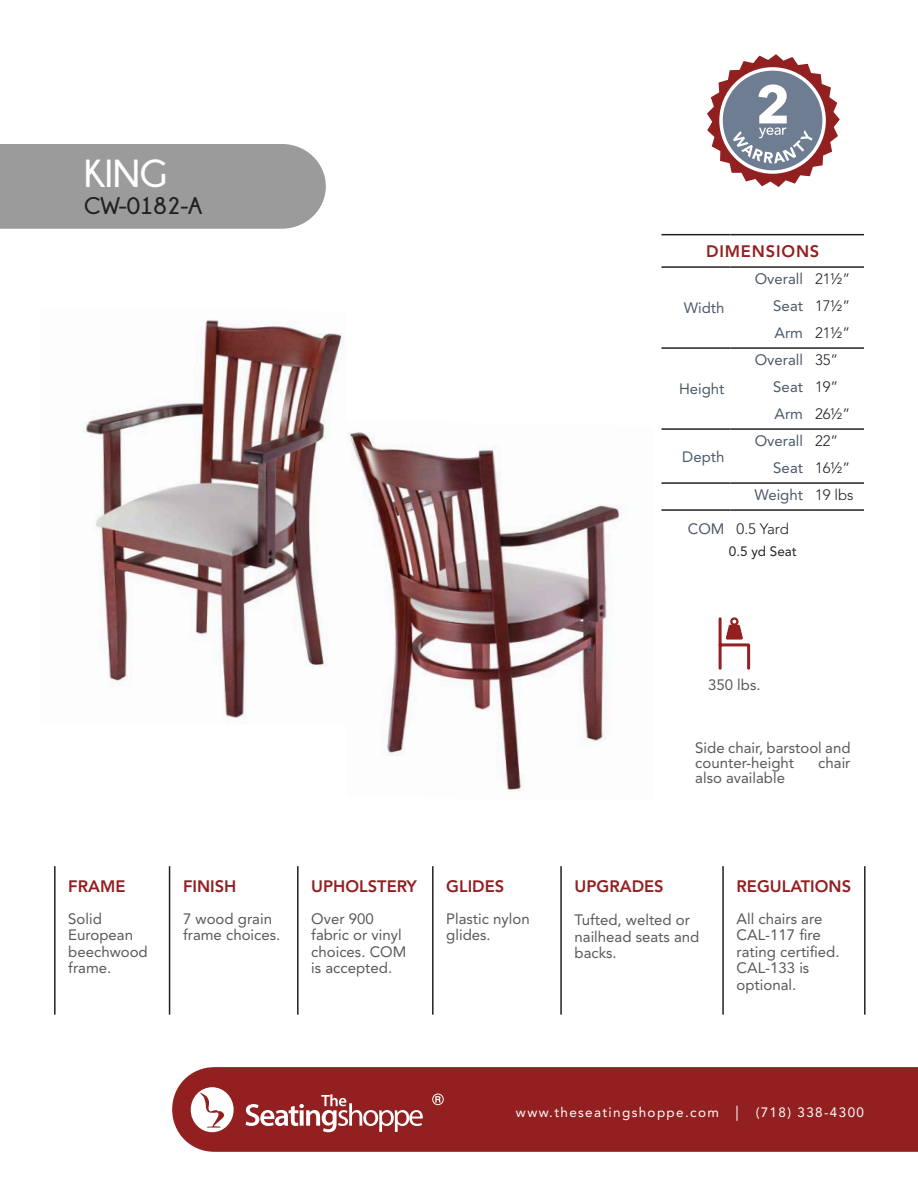
<style>
.page{position:relative;width:918px;height:1188px;background:#fff}
.page>*{position:absolute;margin:0;border:0;box-sizing:border-box;transform-origin:0 0}
.t1{font:700 39px "Champagne&Limousines";color:#fff}
.t2{font:700 24px "Champagne&Limousines";color:#231f20}
.t3{font:800 16.5px "Avenir LT Std";color:#932020}
.t4{font:800 16.5px "Avenir LT Std";letter-spacing:.05em;color:#932020}
.t5{font:15px/16.5px "Avenir LT Std";color:#58595b}
.t6{font:15px/27px "Avenir LT Std";color:#4d5969;text-align:justify}
.t7{font:300 15px "Avenir LT Std";color:#231f20}
.t8{font:13.5px "Avenir LT Std";letter-spacing:.1em;color:#fff}
.t9{font:13.5px "Avenir LT Std";color:#231f20}
.s1{font-weight:300;color:#231f20}
.s2{font-weight:400;color:#4d5969}
.s3{font-size:15px}
</style>
<div class="page">
<div style="left:172px;top:1067px;width:746px;height:85px;background:#932020"></div>
<hr style="left:297px;top:866px;width:2px;height:149px;background:#231f20">
<hr style="left:432px;top:866px;width:2px;height:149px;background:#231f20">
<hr style="left:560px;top:866px;width:2px;height:149px;background:#231f20">
<hr style="left:169px;top:866px;width:1px;height:149px;background:#231f20">
<hr style="left:54px;top:866px;width:2px;height:149px;background:#231f20">
<hr style="left:722px;top:866px;width:2px;height:149px;background:#231f20">
<hr style="left:864px;top:866px;width:2px;height:149px;background:#231f20">
<svg style="left:246px;top:1094px;width:177px;height:38px"></svg>
<svg style="left:191px;top:1087px;width:43px;height:45px"></svg>
<div style="left:0;top:144px;width:326px;height:85px;background:#9a9b9a"></div>
<svg style="left:718px;top:617px;width:33px;height:53px"></svg>
<div style="left:730px;top:617px;width:9px;height:9px;border:2px solid #932020;border-radius:50%"></div>
<div style="left:432px;top:1094px;width:12px;height:11px;border:1px solid #fff;border-radius:50%"></div>
<svg style="left:435px;top:1096px;width:6px;height:7px"></svg>
<svg style="left:707px;top:54px;width:133px;height:133px"></svg>
<hr style="left:662px;top:347px;width:69px;height:2px;background:#231f20">
<hr style="left:731px;top:347px;width:78px;height:2px;background:#231f20">
<hr style="left:809px;top:347px;width:55px;height:2px;background:#231f20">
<hr style="left:662px;top:428px;width:69px;height:2px;background:#231f20">
<hr style="left:731px;top:428px;width:78px;height:2px;background:#231f20">
<hr style="left:809px;top:428px;width:55px;height:2px;background:#231f20">
<hr style="left:662px;top:482px;width:69px;height:2px;background:#231f20">
<hr style="left:731px;top:482px;width:78px;height:2px;background:#231f20">
<hr style="left:809px;top:482px;width:55px;height:2px;background:#231f20">
<hr style="left:662px;top:509px;width:69px;height:2px;background:#231f20">
<hr style="left:731px;top:509px;width:78px;height:2px;background:#231f20">
<hr style="left:809px;top:509px;width:55px;height:2px;background:#231f20">
<hr style="left:662px;top:234px;width:69px;height:1px;background:#231f20">
<hr style="left:731px;top:234px;width:78px;height:1px;background:#231f20">
<hr style="left:809px;top:234px;width:55px;height:1px;background:#231f20">
<hr style="left:662px;top:266px;width:69px;height:2px;background:#231f20">
<hr style="left:731px;top:266px;width:78px;height:2px;background:#231f20">
<hr style="left:809px;top:266px;width:55px;height:2px;background:#231f20">
<img style="left:349px;top:432px;width:272px;height:359px">
<img style="left:83px;top:320px;width:262px;height:398px">
<h1 class="t1" style="left:84px;top:152px;width:84px">KING</h1>
<h2 class="t2" style="left:84px;top:192px;width:120px">CW-0182-A</h2>
<p class="t4" style="left:706px;top:242px;width:115px">DIMENSIONS</p>
<p class="t6" style="left:684px;top:295px;width:42px">Width</p>
<p class="t6" style="left:679px;top:376px;width:47px">Height</p>
<p class="t6" style="left:773px;top:266px;width:78px;text-indent:-19px">Overall <span class="s1">21½” </span>Seat <span class="s1">17½” </span>Arm <span class="s1">21½”</span></p>
<p class="t6" style="left:773px;top:347px;width:78px;text-align:left;text-indent:-19px">Overall <span class="s1">35”<br></span>Seat <span class="s1">19”<br></span>Arm <span class="s1">26½”</span></p>
<p class="t6" style="left:755px;top:428px;width:85px">Overall <span class="s1">22”</span></p>
<p class="t6" style="left:773px;top:455px;width:78px">Seat <span class="s1">16½”</span></p>
<p class="t6" style="left:755px;top:482px;width:101px">Weight <span class="s1">19 lbs</span></p>
<p class="t7" style="left:688px;top:520px;width:102px"><span class="s2">COM</span> 0.5 Yard</p>
<p class="t9" style="left:729px;top:544px;width:69px">0.5 yd Seat</p>
<p class="t6" style="left:682px;top:443px;width:44px">Depth</p>
<p class="t3" style="left:68px;top:877px;width:59px">FRAME</p>
<p class="t5" style="left:68px;top:910px;width:81px">Solid<br>European beechwood frame.</p>
<p class="t3" style="left:183px;top:877px;width:55px">FINISH</p>
<p class="t5" style="left:183px;top:910px;width:99px">7 wood grain frame choices.</p>
<p class="t3" style="left:311px;top:877px;width:107px">UPHOLSTERY</p>
<p class="t5" style="left:311px;top:910px;width:97px">Over 900 fabric or vinyl choices. COM is accepted.</p>
<p class="t3" style="left:446px;top:877px;width:60px">GLIDES</p>
<p class="t5" style="left:446px;top:910px;width:85px">Plastic nylon glides.</p>
<p class="t5" style="left:708px;top:676px;width:54px">350 lbs.</p>
<p class="t5" style="left:695px;top:741px;width:157px;line-height:15px">Side chair, barstool and counter-height</p>
<p class="t5" style="left:695px;top:740px;width:30px">Arm</p>
<p class="t5" style="left:818px;top:755px;width:34px">chair</p>
<p class="t5" style="left:695px;top:770px;width:91px">also available</p>
<p class="t3" style="left:575px;top:877px;width:91px">UPGRADES</p>
<p class="t5" style="left:575px;top:912px;width:126px">Tufted, welted or nailhead seats and backs.</p>
<p class="t3" style="left:737px;top:877px;width:116px">REGULATIONS</p>
<p class="t5" style="left:737px;top:910px;width:105px">All chairs are<br>CAL-117 fire rating certified.<br>CAL-133 is optional.</p>
<p class="t8" style="left:516px;top:1104px;width:350px">www.theseatingshoppe.com <span class="s3">|</span> (718) 338-4300</p>
</div>
